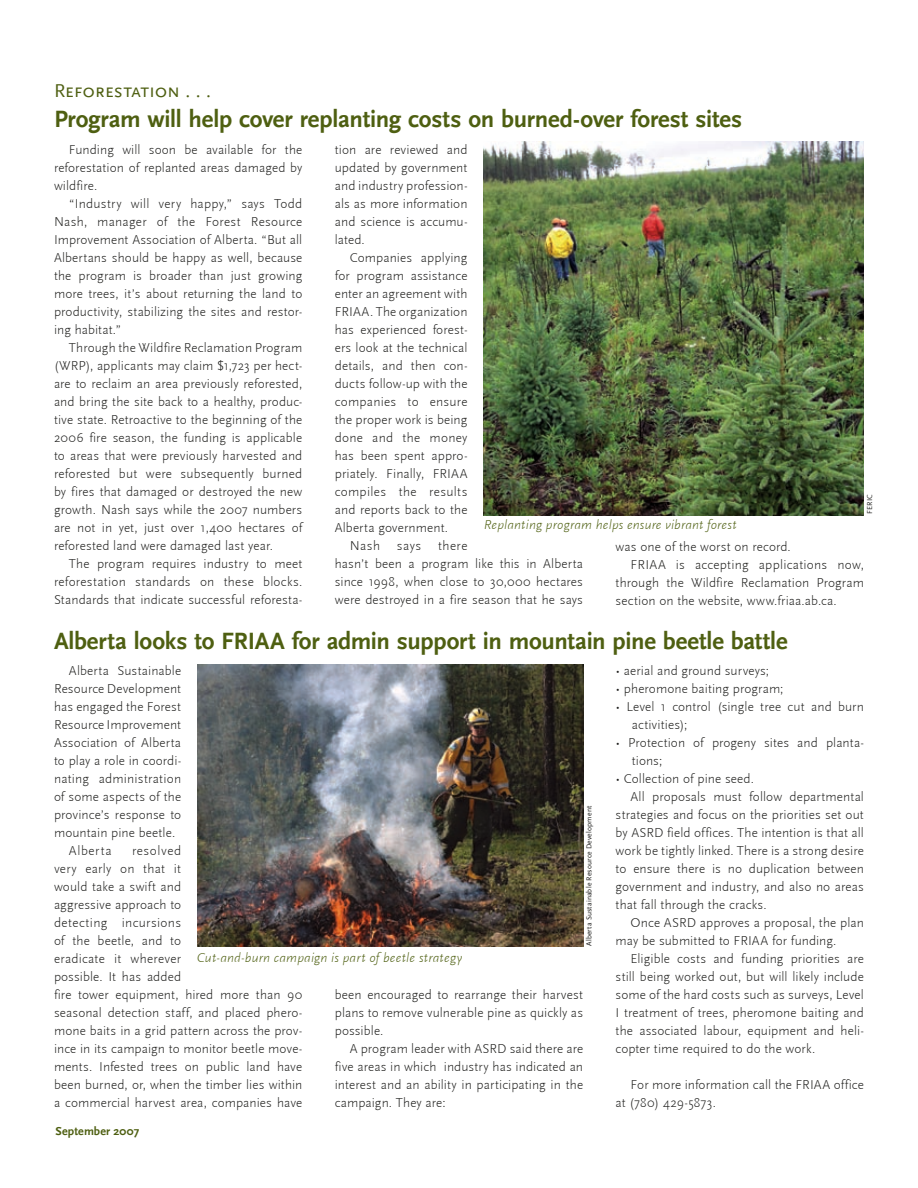
<style>
.page{position:relative;width:918px;height:1188px;background:#fff}
.page>*{position:absolute;margin:0;border:0;box-sizing:border-box;transform-origin:0 0}
.t1{font:700 24.75px "Scala Sans";letter-spacing:-.01em;color:#4e5f11}
.t2{font:19.5px "Scala Sans Caps";letter-spacing:-.015em;color:#4e5f11}
.t3{font:300 13.5px/18px "Scala Sans";letter-spacing:.005em;color:#1c1c1a;text-align:justify}
.t4{font:italic 300 13.5px "Scala Sans";letter-spacing:.01em;color:#4e5f11}
.t5{font:300 13.5px "Scala Sans";letter-spacing:.05em;color:#1c1c1a}
.t6{font:700 12px "Scala Sans";letter-spacing:.01em;color:#4e5f11}
.t7{font:7.5px "Scala Sans";letter-spacing:.02em;color:#1c1c1a}
</style>
<div class="page">
<img style="left:484px;top:142px;width:380px;height:373px">
<img style="left:197px;top:664px;width:387px;height:282px">
<h2 class="t2" style="left:54px;top:80px;width:158px">Reforestation . . .</h2>
<h1 class="t1" style="left:54px;top:106px;width:690px">Program will help cover replanting costs on burned-over forest sites</h1>
<p class="t3" style="left:54px;top:141px;width:250px;text-indent:15px">Funding will soon be available for the reforestation of replanted areas damaged by wildfire.</p>
<p class="t3" style="left:54px;top:195px;width:250px;text-indent:15px">“Industry will very happy,” says Todd Nash, manager of the Forest Resource Improvement Association of Alberta. “But all Albertans should be happy as well, because the program is broader than just growing more trees, it’s about returning the land to productivity, stabilizing the sites and restor&shy;ing habitat.”</p>
<p class="t3" style="left:54px;top:339px;width:250px;text-indent:15px">Through the Wildfire Reclamation Program (WRP), applicants may claim $1,723 per hect&shy;are to reclaim an area previously reforested, and bring the site back to a healthy, produc&shy;tive state. Retroactive to the beginning of the 2006 fire season, the funding is applicable to areas that were previously harvested and reforested but were subsequently burned by fires that damaged or destroyed the new growth. Nash says while the 2007 numbers are not in yet, just over 1,400 hectares of reforested land were damaged last year.</p>
<p class="t3" style="left:54px;top:555px;width:250px;text-indent:15px">The program requires industry to meet reforestation standards on these blocks.<br>Standards that indicate successful reforesta-</p>
<p class="t3" style="left:335px;top:141px;width:134px">tion are reviewed and updated by government and industry profession&shy;als as more information and science is accumu&shy;lated.</p>
<p class="t3" style="left:335px;top:249px;width:134px;text-indent:15px">Companies applying for program assistance enter an agreement with FRIAA. The organization has experienced forest&shy;ers look at the technical details, and then con&shy;ducts follow-up with the companies to ensure the proper work is being done and the money has been spent appro&shy;priately. Finally, FRIAA compiles the results and reports back to the Alberta government.</p>
<p class="t3" style="left:335px;top:537px;width:250px;text-align:left;text-indent:15px">Nash says there<br>hasn’t been a program like this in Alberta since 1998, when close to 30,000 hectares were destroyed in a fire season that he says</p>
<p class="t7" style="left:866px;top:514px;width:21px;rotate:-90deg">FERIC</p>
<p class="t4" style="left:484px;top:517px;width:254px">Replanting program helps ensure vibrant forest</p>
<p class="t3" style="left:616px;top:537px;width:177px">was one of the worst on record.</p>
<p class="t3" style="left:631px;top:555px;width:235px">FRIAA is accepting applications now,</p>
<p class="t3" style="left:616px;top:573px;width:250px">through the Wildfire Reclamation Program</p>
<p class="t3" style="left:616px;top:591px;width:223px">section on the website, www.friaa.ab.ca.</p>
<h1 class="t1" style="left:54px;top:628px;width:735px">Alberta looks to FRIAA for admin support in mountain pine beetle battle</h1>
<p class="t3" style="left:69px;top:662px;width:114px">Alberta Sustainable</p>
<p class="t3" style="left:54px;top:680px;width:129px">Resource Development</p>
<p class="t3" style="left:54px;top:698px;width:129px">has engaged the Forest</p>
<p class="t3" style="left:54px;top:716px;width:129px">Resource Improvement</p>
<p class="t3" style="left:54px;top:734px;width:129px">Association of Alberta</p>
<p class="t3" style="left:54px;top:752px;width:129px">to play a role in coordi-</p>
<p class="t3" style="left:54px;top:770px;width:129px">nating administration</p>
<p class="t3" style="left:54px;top:788px;width:129px">of some aspects of the</p>
<p class="t3" style="left:54px;top:806px;width:129px">province’s response to</p>
<p class="t3" style="left:54px;top:824px;width:123px">mountain pine beetle.</p>
<p class="t5" style="left:69px;top:843px;width:44px">Alberta</p>
<p class="t7" style="left:585px;top:946px;width:142px;rotate:-90deg">Alberta Sustainable Resource Development</p>
<p class="t3" style="left:54px;top:842px;width:250px;text-align:left;text-indent:78px">resolved<br>very early on that it<br>would take a swift and<br>aggressive approach to<br>detecting incursions<br>of the beetle, and to<br>eradicate it wherever<br>possible. It has added<br>fire tower equipment, hired more than 90 seasonal detection staff, and placed phero&shy;mone baits in a grid pattern across the prov&shy;ince in its campaign to monitor beetle move&shy;ments. Infested trees on public land have been burned, or, when the timber lies within a commercial harvest area, companies have</p>
<p class="t4" style="left:197px;top:951px;width:267px">Cut-and-burn campaign is part of beetle strategy</p>
<p class="t3" style="left:335px;top:986px;width:250px">been encouraged to rearrange their harvest plans to remove vulnerable pine as quickly as possible.</p>
<p class="t3" style="left:335px;top:1040px;width:250px;text-indent:15px">A program leader with ASRD said there are five areas in which industry has indicated an interest and an ability in participating in the campaign. They are:</p>
<p class="t6" style="left:56px;top:1125px;width:85px">September 2007</p>
<p class="t3" style="left:616px;top:662px;width:155px">• aerial and ground surveys;</p>
<p class="t3" style="left:616px;top:680px;width:169px">• pheromone baiting program;</p>
<p class="t3" style="left:632px;top:698px;width:234px;text-indent:-16px">• Level 1 control (single tree cut and burn activities);</p>
<p class="t3" style="left:632px;top:734px;width:234px;text-indent:-16px">• Protection of progeny sites and planta&shy;tions;</p>
<p class="t3" style="left:616px;top:770px;width:140px">• Collection of pine seed.</p>
<p class="t3" style="left:631px;top:788px;width:235px">All proposals must follow departmental</p>
<p class="t3" style="left:616px;top:806px;width:250px">strategies and focus on the priorities set out</p>
<p class="t3" style="left:616px;top:824px;width:250px">by ASRD field offices. The intention is that all</p>
<p class="t3" style="left:616px;top:842px;width:250px">work be tightly linked. There is a strong desire</p>
<p class="t3" style="left:616px;top:860px;width:250px">to ensure there is no duplication between</p>
<p class="t3" style="left:616px;top:878px;width:250px">government and industry, and also no areas</p>
<p class="t3" style="left:616px;top:896px;width:153px">that fall through the cracks.</p>
<p class="t3" style="left:631px;top:914px;width:235px">Once ASRD approves a proposal, the plan</p>
<p class="t3" style="left:616px;top:932px;width:222px">may be submitted to FRIAA for funding.</p>
<p class="t3" style="left:631px;top:950px;width:235px">Eligible costs and funding priorities are</p>
<p class="t3" style="left:616px;top:968px;width:250px">still being worked out, but will likely include</p>
<p class="t3" style="left:616px;top:986px;width:250px">some of the hard costs such as surveys, Level</p>
<p class="t3" style="left:616px;top:1004px;width:250px">I treatment of trees, pheromone baiting and</p>
<p class="t3" style="left:616px;top:1022px;width:250px">the associated labour, equipment and heli-</p>
<p class="t3" style="left:616px;top:1040px;width:201px">copter time required to do the work.</p>
<p class="t3" style="left:616px;top:1076px;width:250px;text-indent:15px">For more information call the FRIAA office at (780) 429-5873.</p>
</div>
